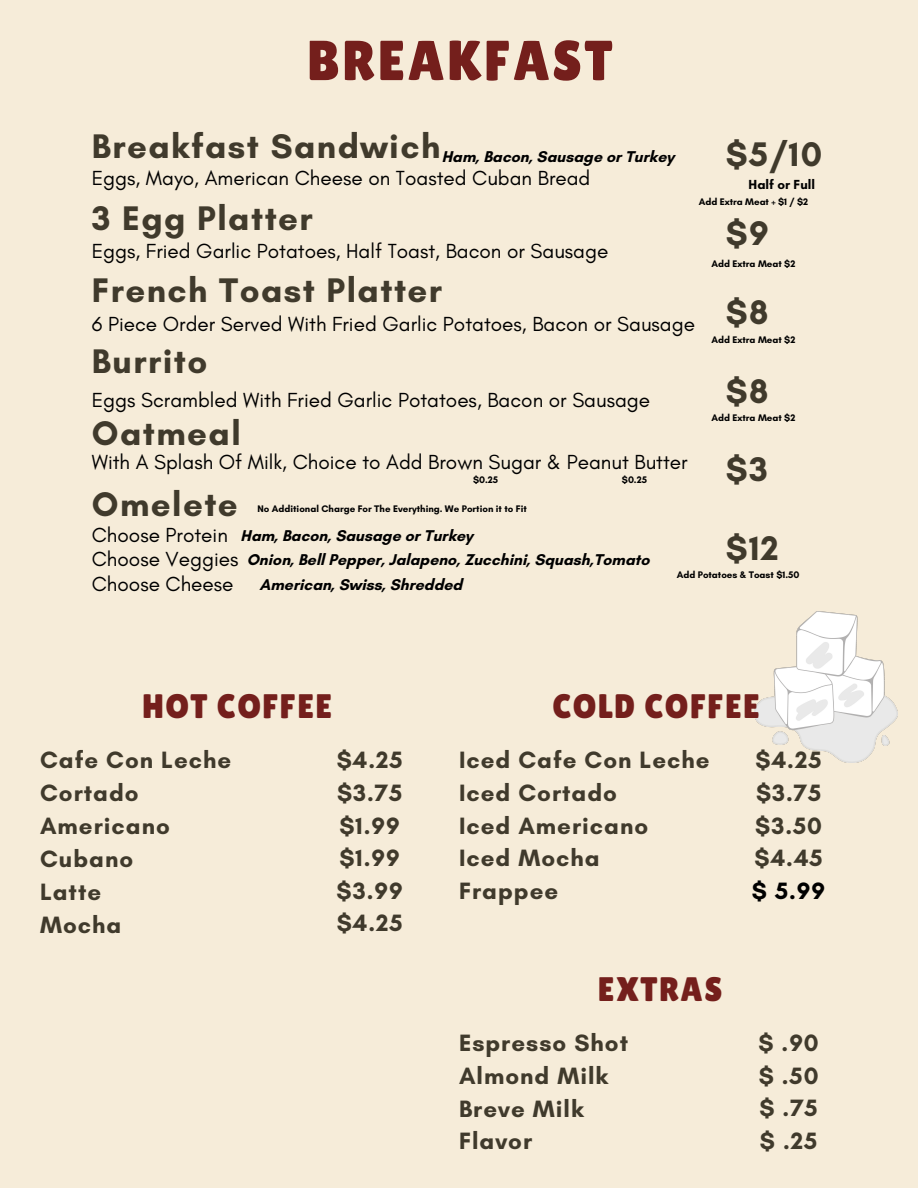
<style>
.page{position:relative;width:918px;height:1188px;background:#f6ecd9}
.page>*{position:absolute;margin:0;border:0;box-sizing:border-box;transform-origin:0 0}
.t1{font:56.25px "Lilita One";letter-spacing:.04em;color:#741f1c}
.t2{font:700 34.8px "Glacial Indifference";letter-spacing:.04em;color:#403a2c}
.t3{font:34.05px "Lilita One";letter-spacing:.04em;color:#741f1c}
.t4{font:700 24px "Glacial Indifference";letter-spacing:.04em;color:#403a2c}
.t5{font:700 24px "Glacial Indifference";color:#000}
.t6{font:20.7px "Glacial Indifference";color:#000}
.t7{font:700 15.9px "Glacial Indifference";color:#000}
.t8{font:700 13.35px "Glacial Indifference";color:#000}
.t9{font:700 9.75px "Glacial Indifference";color:#000}
</style>
<div class="page">
<img style="left:755px;top:612px;width:143px;height:151px">
<p class="t1" style="left:306px;top:28px;width:308px">BREAKFAST</p>
<p class="t2" style="left:92px;top:125px;width:350px">Breakfast Sandwich</p>
<p class="t2" style="left:726px;top:133px;width:98px">$5/10</p>
<p class="t7" style="left:442px;top:147px;width:234px">Ham, Bacon, Sausage or Turkey</p>
<p class="t6" style="left:92px;top:166px;width:500px">Eggs, Mayo, American Cheese on Toasted Cuban Bread</p>
<p class="t8" style="left:749px;top:176px;width:68px">Half or Full</p>
<p class="t9" style="left:699px;top:195px;width:111px">Add Extra Meat + $1 / $2</p>
<p class="t2" style="left:92px;top:197px;width:223px">3 Egg Platter</p>
<p class="t2" style="left:92px;top:268px;width:352px">French Toast Platter</p>
<p class="t2" style="left:726px;top:212px;width:45px">$9</p>
<p class="t6" style="left:92px;top:238px;width:518px">Eggs, Fried Garlic Potatoes, Half Toast, Bacon or Sausage</p>
<p class="t9" style="left:712px;top:257px;width:85px">Add Extra Meat $2</p>
<p class="t2" style="left:726px;top:291px;width:44px">$8</p>
<p class="t6" style="left:92px;top:311px;width:605px">6 Piece Order Served With Fried Garlic Potatoes, Bacon or Sausage</p>
<p class="t9" style="left:712px;top:333px;width:85px">Add Extra Meat $2</p>
<p class="t2" style="left:92px;top:340px;width:117px">Burrito</p>
<p class="t6" style="left:92px;top:388px;width:560px">Eggs Scrambled With Fried Garlic Potatoes, Bacon or Sausage</p>
<p class="t2" style="left:92px;top:412px;width:151px">Oatmeal</p>
<p class="t6" style="left:92px;top:449px;width:597px">With A Splash Of Milk, Choice to Add Brown Sugar &amp; Peanut Butter</p>
<p class="t9" style="left:473px;top:474px;width:27px">$0.25</p>
<p class="t9" style="left:622px;top:474px;width:27px">$0.25</p>
<p class="t9" style="left:258px;top:503px;width:271px">No Additional Charge For The Everything. We Portion it to Fit</p>
<p class="t2" style="left:92px;top:483px;width:148px">Omelete</p>
<p class="t2" style="left:726px;top:369px;width:44px">$8</p>
<p class="t9" style="left:712px;top:412px;width:85px">Add Extra Meat $2</p>
<p class="t2" style="left:726px;top:448px;width:44px">$3</p>
<p class="t6" style="left:92px;top:522px;width:138px">Choose Protein</p>
<p class="t7" style="left:241px;top:526px;width:234px">Ham, Bacon, Sausage or Turkey</p>
<p class="t7" style="left:247px;top:550px;width:404px">Onion, Bell Pepper, Jalapeno, Zucchini, Squash,Tomato</p>
<p class="t7" style="left:260px;top:575px;width:204px">American, Swiss, Shredded</p>
<p class="t6" style="left:92px;top:547px;width:148px">Choose Veggies</p>
<p class="t6" style="left:92px;top:572px;width:143px">Choose Cheese</p>
<p class="t2" style="left:726px;top:527px;width:55px">$12</p>
<p class="t9" style="left:677px;top:569px;width:124px">Add Potatoes &amp; Toast $1.50</p>
<p class="t3" style="left:142px;top:686px;width:192px">HOT COFFEE</p>
<p class="t4" style="left:40px;top:745px;width:193px">Cafe Con Leche</p>
<p class="t4" style="left:40px;top:778px;width:100px">Cortado</p>
<p class="t4" style="left:40px;top:811px;width:131px">Americano</p>
<p class="t4" style="left:40px;top:844px;width:95px">Cubano</p>
<p class="t4" style="left:40px;top:877px;width:63px">Latte</p>
<p class="t4" style="left:40px;top:910px;width:83px">Mocha</p>
<p class="t4" style="left:337px;top:745px;width:67px">$4.25</p>
<p class="t4" style="left:337px;top:778px;width:67px">$3.75</p>
<p class="t4" style="left:339px;top:811px;width:62px">$1.99</p>
<p class="t4" style="left:339px;top:843px;width:62px">$1.99</p>
<p class="t4" style="left:337px;top:876px;width:68px">$3.99</p>
<p class="t4" style="left:337px;top:909px;width:67px">$4.25</p>
<p class="t3" style="left:552px;top:686px;width:209px">COLD COFFEE</p>
<p class="t4" style="left:756px;top:745px;width:67px">$4.25</p>
<p class="t4" style="left:756px;top:778px;width:67px">$3.75</p>
<p class="t4" style="left:755px;top:811px;width:68px">$3.50</p>
<p class="t4" style="left:755px;top:843px;width:70px">$4.45</p>
<p class="t5" style="left:752px;top:876px;width:75px">$ 5.99</p>
<p class="t4" style="left:459px;top:745px;width:252px">Iced Cafe Con Leche</p>
<p class="t4" style="left:459px;top:778px;width:160px">Iced Cortado</p>
<p class="t4" style="left:459px;top:811px;width:191px">Iced Americano</p>
<p class="t4" style="left:459px;top:843px;width:142px">Iced Mocha</p>
<p class="t4" style="left:459px;top:876px;width:101px">Frappee</p>
<p class="t3" style="left:598px;top:969px;width:126px">EXTRAS</p>
<p class="t4" style="left:459px;top:1028px;width:171px">Espresso Shot</p>
<p class="t4" style="left:459px;top:1061px;width:151px">Almond Milk</p>
<p class="t4" style="left:459px;top:1094px;width:126px">Breve Milk</p>
<p class="t4" style="left:459px;top:1127px;width:75px">Flavor</p>
<p class="t4" style="left:758px;top:1028px;width:62px">$ .90</p>
<p class="t4" style="left:759px;top:1061px;width:61px">$ .50</p>
<p class="t4" style="left:759px;top:1093px;width:60px">$ .75</p>
<p class="t4" style="left:760px;top:1126px;width:59px">$ .25</p>
</div>
